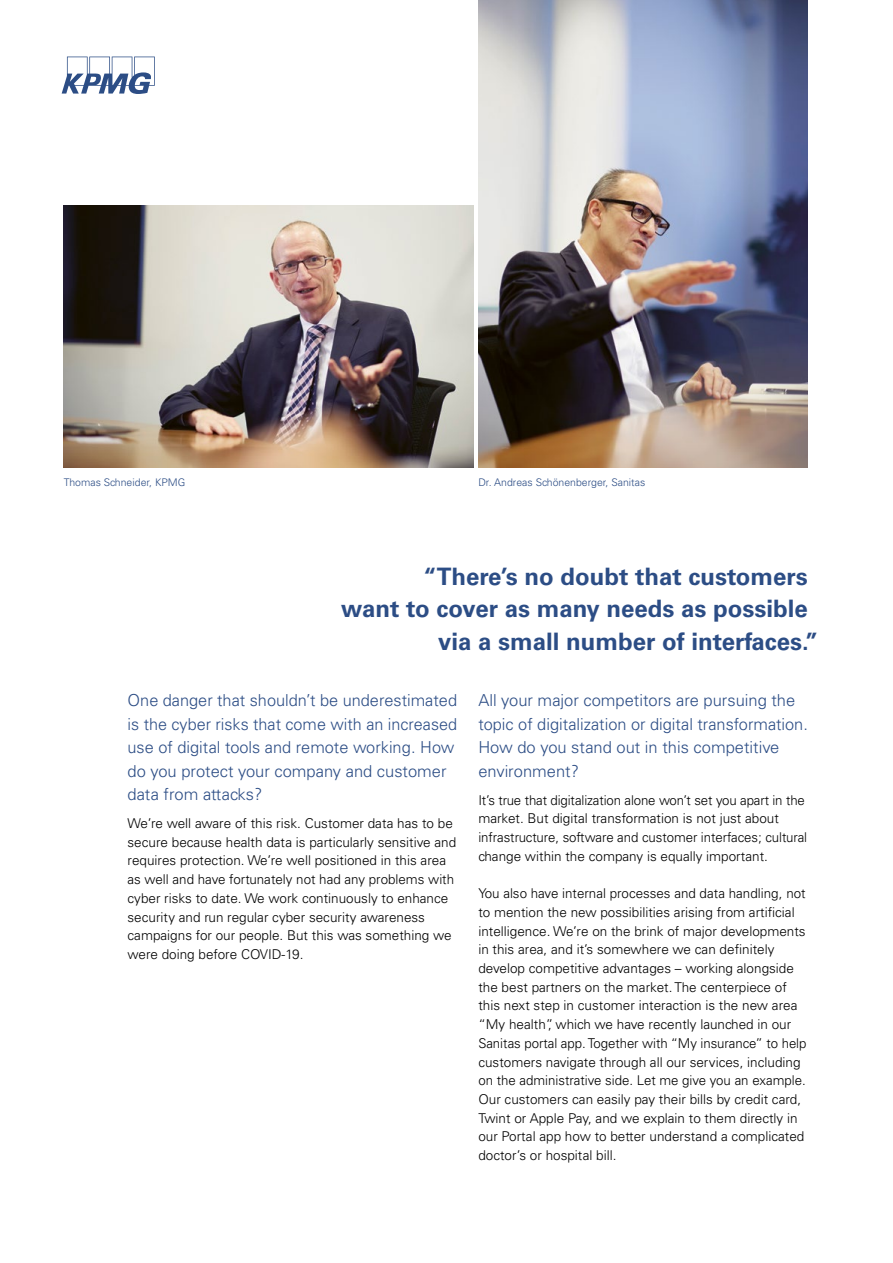
<style>
.page{position:relative;width:893px;height:1263px;background:#fff}
.page>*{position:absolute;margin:0;border:0;box-sizing:border-box;transform-origin:0 0}
.t1{font:700 24px "Univers LT Std";color:#2c4d85}
.t2{font:300 16.5px/23.4px "Univers LT Std";color:#2c4d85}
.t3{font:300 13.5px/18.8px "Univers LT Std";color:#000}
.t4{font:300 10.5px "Univers LT Std";color:#2c4d85}
</style>
<div class="page">
<img style="left:478px;top:0;width:330px;height:468px">
<img style="left:64px;top:206px;width:410px;height:262px">
<svg style="left:62px;top:57px;width:93px;height:37px"></svg>
<p class="t4" style="left:64px;top:476px;width:123px">Thomas Schneider, KPMG</p>
<p class="t4" style="left:478px;top:476px;width:169px">Dr. Andreas Schönenberger, Sanitas</p>
<h1 class="t1" style="left:423px;top:562px;width:386px">“There’s no doubt that customers</h1>
<h1 class="t1" style="left:341px;top:595px;width:468px">want to cover as many needs as possible</h1>
<h1 class="t1" style="left:438px;top:628px;width:382px">via a small number of interfaces.”</h1>
<p class="t2" style="left:128px;top:689px;width:331px">One danger that shouldn’t be underestimated is the cyber risks that come with an increased use of digital tools and remote working. How do you protect your company and customer data from attacks?</p>
<p class="t3" style="left:128px;top:814px;width:330px">We’re well aware of this risk. Customer data has to be secure because health data is particularly sensitive and requires protection. We’re well positioned in this area as well and have fortunately not had any problems with cyber risks to date. We work continuously to enhance security and run regular cyber security awareness campaigns for our people. But this was something we were doing before COVID-19.</p>
<p class="t2" style="left:478px;top:689px;width:331px">All your major competitors are pursuing the topic of digitalization or digital transformation.<br>How do you stand out in this competitive environment?</p>
<p class="t3" style="left:478px;top:790px;width:330px">It’s true that digitalization alone won’t set you apart in the market. But digital transformation is not just about infrastructure, software and customer interfaces; cultural change within the company is equally important.</p>
<p class="t3" style="left:478px;top:884px;width:330px">You also have internal processes and data handling, not to mention the new possibilities arising from artificial intelligence. We’re on the brink of major developments in this area, and it’s somewhere we can definitely develop competitive advantages – working alongside the best partners on the market. The centerpiece of this next step in customer interaction is the new area “My health”, which we have recently launched in our Sanitas portal app. Together with “My insurance” to help customers navigate through all our services, including on the administrative side. Let me give you an example.<br>Our customers can easily pay their bills by credit card, Twint or Apple Pay, and we explain to them directly in our Portal app how to better understand a complicated doctor’s or hospital bill.</p>
</div>
